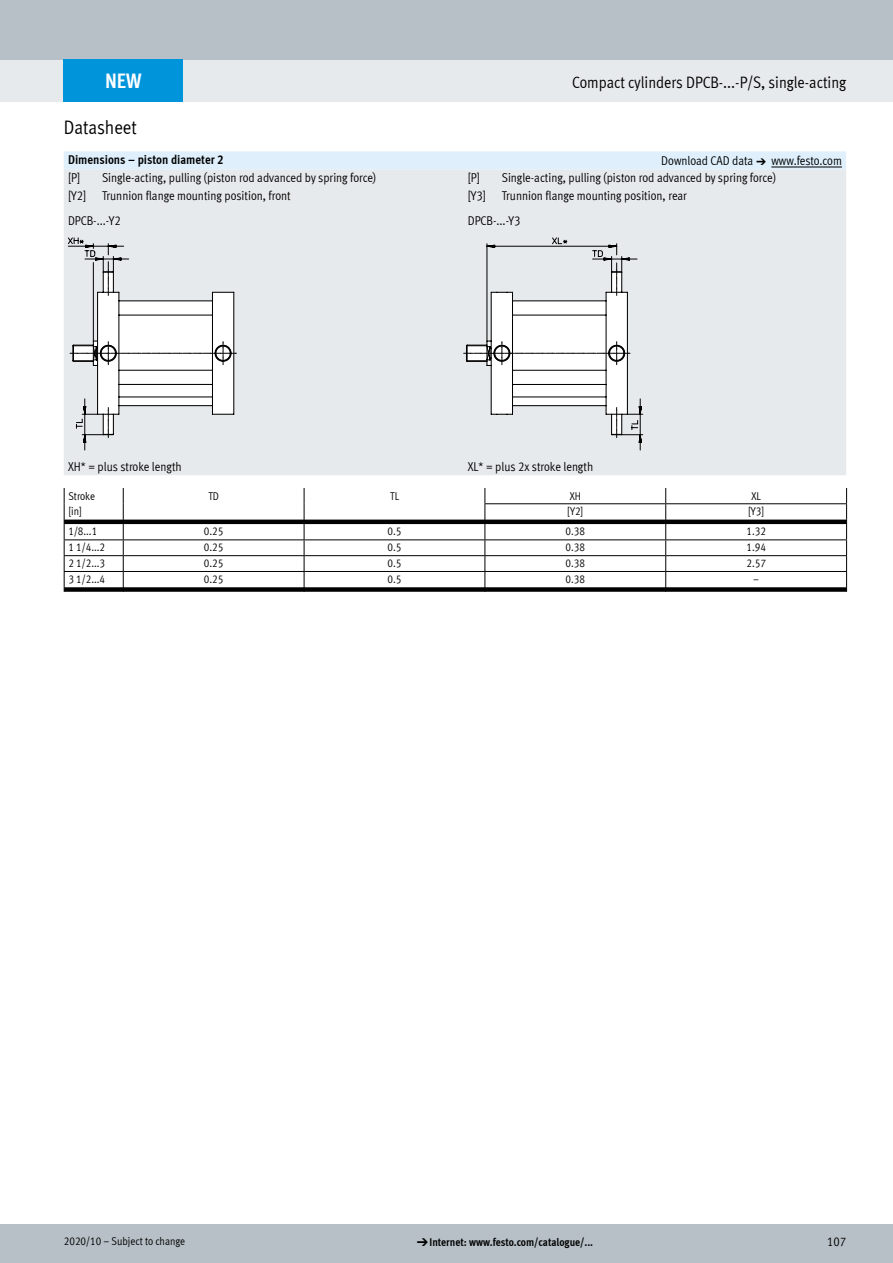
<style>
.page{position:relative;width:893px;height:1263px;background:#fff}
.page>*{position:absolute;margin:0;border:0;box-sizing:border-box;transform-origin:0 0}
.t1{font:700 21px "Meta Cond LF";color:#fff}
.t2{font:19.5px "Meta Cond LF";color:#000}
.t3{font:16.5px "Meta Cond LF";color:#000}
.t4{font:12.75px/18px "Meta Cond LF";color:#000}
.t5{font:700 12.75px "Meta Cond LF";color:#000}
.t6{font:11.25px "Meta Cond LF";color:#000}
.t7{font:700 11.25px "Meta Cond LF";color:#000}
.s1{font-family:"Meto Pict 182"}
.s2{font-family:"Meto Pict 182";font-weight:400}
</style>
<div class="page">
<div style="left:0;top:1225px;width:893px;height:38px;background:#b6c0c6"></div>
<div style="left:0;top:60px;width:893px;height:42px;background:#e7eaec"></div>
<div style="left:0;top:0;width:893px;height:60px;background:#b6c0c6"></div>
<svg style="left:64px;top:151px;width:782px;height:19px"></svg>
<div style="left:64px;top:170px;width:782px;height:305px;background:#e7eaec"></div>
<hr style="left:771px;top:167px;width:71px;height:1px;background:#000">
<svg style="left:67px;top:238px;width:169px;height:212px"></svg>
<svg style="left:464px;top:238px;width:179px;height:212px"></svg>
<svg style="left:65px;top:520px;width:781px;height:72px"></svg>
<hr style="left:64px;top:539px;width:59px;height:1px;background:#000">
<hr style="left:123px;top:539px;width:181px;height:1px;background:#000">
<hr style="left:304px;top:539px;width:181px;height:1px;background:#000">
<hr style="left:485px;top:539px;width:181px;height:1px;background:#000">
<hr style="left:666px;top:539px;width:181px;height:1px;background:#000">
<hr style="left:64px;top:555px;width:59px;height:1px;background:#000">
<hr style="left:123px;top:555px;width:181px;height:1px;background:#000">
<hr style="left:304px;top:555px;width:181px;height:1px;background:#000">
<hr style="left:485px;top:555px;width:181px;height:1px;background:#000">
<hr style="left:666px;top:555px;width:181px;height:1px;background:#000">
<hr style="left:64px;top:571px;width:59px;height:1px;background:#000">
<hr style="left:123px;top:571px;width:181px;height:1px;background:#000">
<hr style="left:304px;top:571px;width:181px;height:1px;background:#000">
<hr style="left:485px;top:571px;width:181px;height:1px;background:#000">
<hr style="left:666px;top:571px;width:181px;height:1px;background:#000">
<svg style="left:64px;top:488px;width:1px;height:104px"></svg>
<svg style="left:123px;top:488px;width:1px;height:104px"></svg>
<svg style="left:304px;top:488px;width:1px;height:104px"></svg>
<svg style="left:485px;top:488px;width:1px;height:104px"></svg>
<svg style="left:665px;top:488px;width:1px;height:104px"></svg>
<svg style="left:846px;top:488px;width:1px;height:104px"></svg>
<hr style="left:485px;top:503px;width:181px;height:1px;background:#000">
<hr style="left:666px;top:503px;width:181px;height:1px;background:#000">
<div style="left:64px;top:60px;width:119px;height:42px;background:#0095db"></div>
<h1 class="t1" style="left:105px;top:67px;width:38px">NEW</h1>
<p class="t3" style="left:572px;top:72px;width:275px">Compact cylinders DPCB-...-P/S, single-acting</p>
<h2 class="t2" style="left:64px;top:116px;width:75px">Datasheet</h2>
<p class="t5" style="left:68px;top:151px;width:157px">Dimensions – piston diameter 2</p>
<p class="t4" style="left:661px;top:151px;width:182px">Download CAD data <span class="s1">a</span> www.festo.com</p>
<p class="t4" style="left:68px;top:168px;width:14px">[P]</p>
<p class="t4" style="left:68px;top:168px;width:310px;text-indent:34px">Single-acting, pulling (piston rod advanced by spring force) [Y2] Trunnion flange mounting position, front</p>
<p class="t4" style="left:468px;top:168px;width:14px">[P]</p>
<p class="t4" style="left:468px;top:168px;width:310px;text-indent:34px">Single-acting, pulling (piston rod advanced by spring force) [Y3] Trunnion flange mounting position, rear</p>
<p class="t4" style="left:68px;top:211px;width:54px">DPCB-...-Y2</p>
<p class="t4" style="left:468px;top:211px;width:54px">DPCB-...-Y3</p>
<p class="t4" style="left:68px;top:457px;width:115px">XH* = plus stroke length</p>
<p class="t4" style="left:468px;top:457px;width:127px">XL* = plus 2x stroke length</p>
<p class="t6" style="left:68px;top:489px;width:28px">Stroke</p>
<p class="t6" style="left:208px;top:489px;width:12px">TD</p>
<p class="t6" style="left:390px;top:489px;width:11px">TL</p>
<p class="t6" style="left:570px;top:489px;width:13px">XH</p>
<p class="t6" style="left:751px;top:489px;width:11px">XL</p>
<p class="t6" style="left:68px;top:504px;width:15px">[in]</p>
<p class="t6" style="left:567px;top:504px;width:18px">[Y2]</p>
<p class="t6" style="left:748px;top:504px;width:18px">[Y3]</p>
<p class="t6" style="left:68px;top:524px;width:30px">1/8...1</p>
<p class="t6" style="left:204px;top:524px;width:21px">0.25</p>
<p class="t6" style="left:387px;top:524px;width:15px">0.5</p>
<p class="t6" style="left:565px;top:524px;width:21px">0.38</p>
<p class="t6" style="left:746px;top:524px;width:21px">1.32</p>
<p class="t6" style="left:68px;top:540px;width:38px">1 1/4...2</p>
<p class="t6" style="left:204px;top:540px;width:21px">0.25</p>
<p class="t6" style="left:388px;top:540px;width:15px">0.5</p>
<p class="t6" style="left:566px;top:540px;width:21px">0.38</p>
<p class="t6" style="left:746px;top:540px;width:21px">1.94</p>
<p class="t6" style="left:68px;top:556px;width:38px">2 1/2...3</p>
<p class="t6" style="left:204px;top:556px;width:21px">0.25</p>
<p class="t6" style="left:388px;top:556px;width:15px">0.5</p>
<p class="t6" style="left:566px;top:556px;width:21px">0.38</p>
<p class="t6" style="left:746px;top:556px;width:21px">2.57</p>
<p class="t6" style="left:68px;top:572px;width:38px">3 1/2...4</p>
<p class="t6" style="left:204px;top:572px;width:21px">0.25</p>
<p class="t6" style="left:388px;top:572px;width:15px">0.5</p>
<p class="t6" style="left:566px;top:572px;width:21px">0.38</p>
<p class="t6" style="left:753px;top:572px;width:7px">–</p>
<p class="t6" style="left:64px;top:1234px;width:123px">2020/10 – Subject to change</p>
<p class="t7" style="left:417px;top:1235px;width:178px"><span class="s2">d</span>Internet: www.festo.com/catalogue/...</p>
<p class="t4" style="left:827px;top:1232px;width:21px">107</p>
</div>
